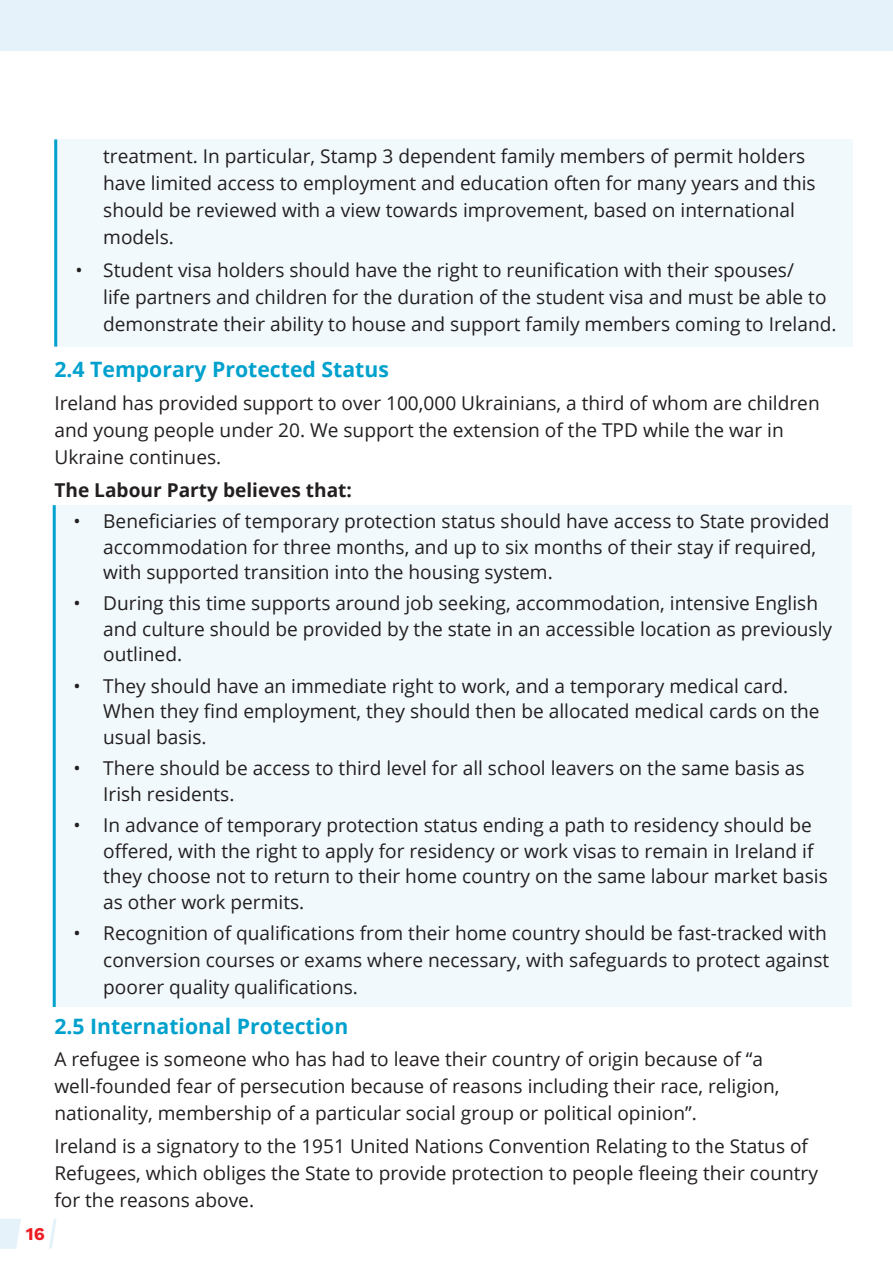
<style>
.page{position:relative;width:893px;height:1263px;background:#fff}
.page>*{position:absolute;margin:0;border:0;box-sizing:border-box;transform-origin:0 0}
.t1{font:700 21.15px "Open Sans";color:#01a1ce}
.t2{font:19.05px/27px "Open Sans";color:#231f20}
.t3{font:700 19.05px "Open Sans";color:#231f20}
.t4{font:700 18px "Work Sans";color:#ee1d23}
</style>
<div class="page">
<div style="left:0;top:0;width:893px;height:51px;background:#e5f2f9"></div>
<svg style="left:0;top:1219px;width:21px;height:30px"></svg>
<svg style="left:49px;top:1219px;width:8px;height:30px"></svg>
<div style="left:54px;top:139px;width:799px;height:208px;background:#f1f9fc"></div>
<hr style="left:54px;top:139px;width:3px;height:208px;background:#01a1ce">
<div style="left:53px;top:505px;width:798px;height:502px;background:#f1f9fc"></div>
<hr style="left:53px;top:505px;width:3px;height:502px;background:#01a1ce">
<p class="t4" style="left:26px;top:1223px;width:20px">16</p>
<p class="t2" style="left:103px;top:143px;width:714px">treatment. In particular, Stamp 3 dependent family members of permit holders have limited access to employment and education often for many years and this should be reviewed with a view towards improvement, based on international models.</p>
<p class="t2" style="left:103px;top:256px;width:735px;text-indent:-28px">• Student visa holders should have the right to reunification with their spouses/<br>life partners and children for the duration of the student visa and must be able to demonstrate their ability to house and support family members coming to Ireland.</p>
<p class="t1" style="left:54px;top:354px;width:336px">2.4 Temporary Protected Status</p>
<p class="t2" style="left:54px;top:389px;width:767px">Ireland has provided support to over 100,000 Ukrainians, a third of whom are children and young people under 20. We support the extension of the TPD while the war in<br>Ukraine continues.</p>
<p class="t3" style="left:54px;top:476px;width:299px">The Labour Party believes that:</p>
<p class="t2" style="left:103px;top:508px;width:728px;line-height:25.5px;text-indent:-30px">• Beneficiaries of temporary protection status should have access to State provided accommodation for three months, and up to six months of their stay if required, with supported transition into the housing system.</p>
<p class="t2" style="left:103px;top:590px;width:730px;line-height:25.5px;text-indent:-30px">• During this time supports around job seeking, accommodation, intensive English and culture should be provided by the state in an accessible location as previously outlined.</p>
<p class="t2" style="left:103px;top:673px;width:718px;line-height:25.5px;text-indent:-30px">• They should have an immediate right to work, and a temporary medical card.<br>When they find employment, they should then be allocated medical cards on the usual basis.</p>
<p class="t2" style="left:103px;top:755px;width:703px;line-height:25.5px;text-indent:-30px">• There should be access to third level for all school leavers on the same basis as<br>Irish residents.</p>
<p class="t2" style="left:103px;top:812px;width:726px;line-height:25.5px;text-indent:-30px">• In advance of temporary protection status ending a path to residency should be offered, with the right to apply for residency or work visas to remain in Ireland if they choose not to return to their home country on the same labour market basis as other work permits.</p>
<p class="t2" style="left:103px;top:919px;width:727px;text-indent:-30px">• Recognition of qualifications from their home country should be fast-tracked with conversion courses or exams where necessary, with safeguards to protect against poorer quality qualifications.</p>
<p class="t1" style="left:54px;top:1011px;width:295px">2.5 International Protection</p>
<p class="t2" style="left:54px;top:1045px;width:727px">A refugee is someone who has had to leave their country of origin because of “a well-founded fear of persecution because of reasons including their race, religion, nationality, membership of a particular social group or political opinion”.</p>
<p class="t2" style="left:54px;top:1132px;width:765px">Ireland is a signatory to the 1951 United Nations Convention Relating to the Status of<br>Refugees, which obliges the State to provide protection to people fleeing their country for the reasons above.</p>
</div>
